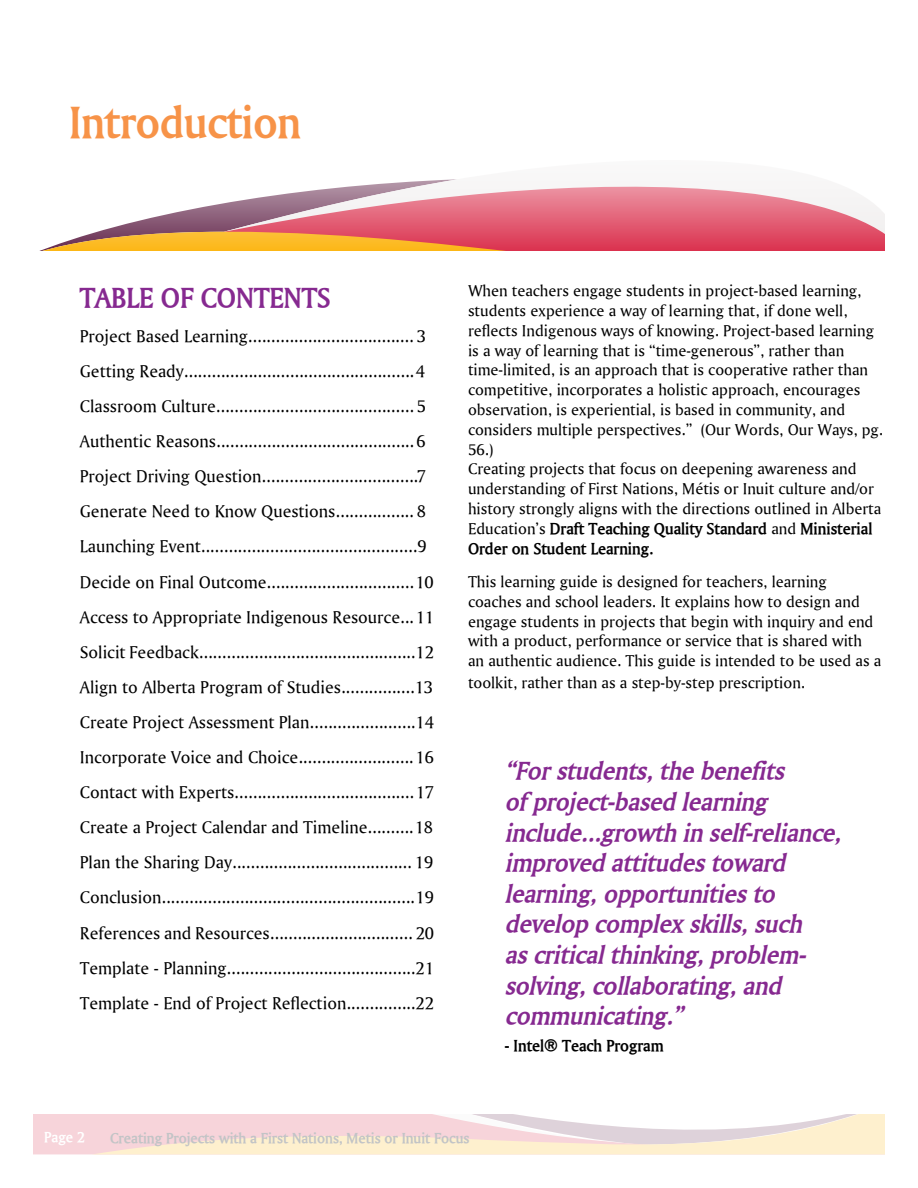
<style>
.page{position:relative;width:918px;height:1188px;background:#fff}
.page>*{position:absolute;margin:0;border:0;box-sizing:border-box;transform-origin:0 0}
.t1{font:700 45px "Ameretto";color:#f79348}
.t2{font:700 28.5px "Ameretto";color:#862990}
.t3{font:italic 700 25.5px/30.6px "Ameretto";color:#862990}
.t4{font:18px/35.1px "Ameretto Normal";color:#000}
.t5{font:16.5px/19.8px "Ameretto Normal";color:#000}
.t6{font:700 16.5px/19.8px "Ameretto";color:#000}
.t7{font:700 15px "Ameretto";color:#c2c4c6}
.t8{font:700 15px "Ameretto";color:#fff}
.s1{font-family:"Ameretto Normal";font-weight:400}
</style>
<div class="page">
<svg style="left:34px;top:1115px;width:850px;height:40px;background:#f7e3d9"></svg>
<svg style="left:716px;top:190px;width:168px;height:61px"></svg>
<svg style="left:39px;top:179px;width:677px;height:72px"></svg>
<h1 class="t1" style="left:69px;top:95px;width:233px">Introduction</h1>
<h2 class="t2" style="left:80px;top:280px;width:237px">TABLE OF CONTENTS</h2>
<p class="t4" style="left:80px;top:318px;width:356px">Project Based Learning.................................... 3<br>Getting Ready..................................................4<br>Classroom Culture........................................... 5<br>Authentic Reasons........................................... 6<br>Project Driving Question..................................7<br>Generate Need to Know Questions................. 8<br>Launching Event...............................................9<br>Decide on Final Outcome................................10<br>Access to Appropriate Indigenous Resource...11<br>Solicit Feedback...............................................12<br>Align to Alberta Program of Studies................13<br>Create Project Assessment Plan.......................14<br>Incorporate Voice and Choice.........................16<br>Contact with Experts.......................................17<br>Create a Project Calendar and Timeline..........18<br>Plan the Sharing Day....................................... 19<br>Conclusion.......................................................19<br>References and Resources............................... 20<br>Template - Planning.........................................21<br>Template - End of Project Reflection...............22</p>
<p class="t5" style="left:468px;top:281px;width:417px">When teachers engage students in project-based learning, students experience a way of learning that, if done well, reflects Indigenous ways of knowing. Project-based learning is a way of learning that is “time-generous”, rather than time-limited, is an approach that is cooperative rather than competitive, incorporates a holistic approach, encourages observation, is experiential, is based in community, and considers multiple perspectives.” (Our Words, Our Ways, pg.<br>56.)<br>Creating projects that focus on deepening awareness and understanding of First Nations, Métis or Inuit culture and/or history strongly aligns with the directions outlined in Alberta</p>
<p class="t6" style="left:468px;top:518px;width:406px"><span class="s1">Education’s</span> Draft Teaching Quality Standard <span class="s1">and</span> Ministerial<br>Order on Student Learning.</p>
<p class="t5" style="left:468px;top:571px;width:415px">This learning guide is designed for teachers, learning coaches and school leaders. It explains how to design and engage students in projects that begin with inquiry and end with a product, performance or service that is shared with an authentic audience. This guide is intended to be used as a</p>
<p class="t5" style="left:468px;top:672px;width:339px">toolkit, rather than as a step-by-step prescription.</p>
<p class="t3" style="left:505px;top:755px;width:338px">“For students, the benefits<br>of project-based learning include...growth in self-reliance, improved attitudes toward learning, opportunities to develop complex skills, such<br>as critical thinking, problem&shy;solving, collaborating, and communicating.”</p>
<p class="t6" style="left:505px;top:1035px;width:160px">- Intel® Teach Program</p>
<p class="t8" style="left:44px;top:1128px;width:42px">Page 2</p>
<p class="t7" style="left:110px;top:1129px;width:361px">Creating Projects with a First Nations, Metis or Inuit Focus</p>
</div>
